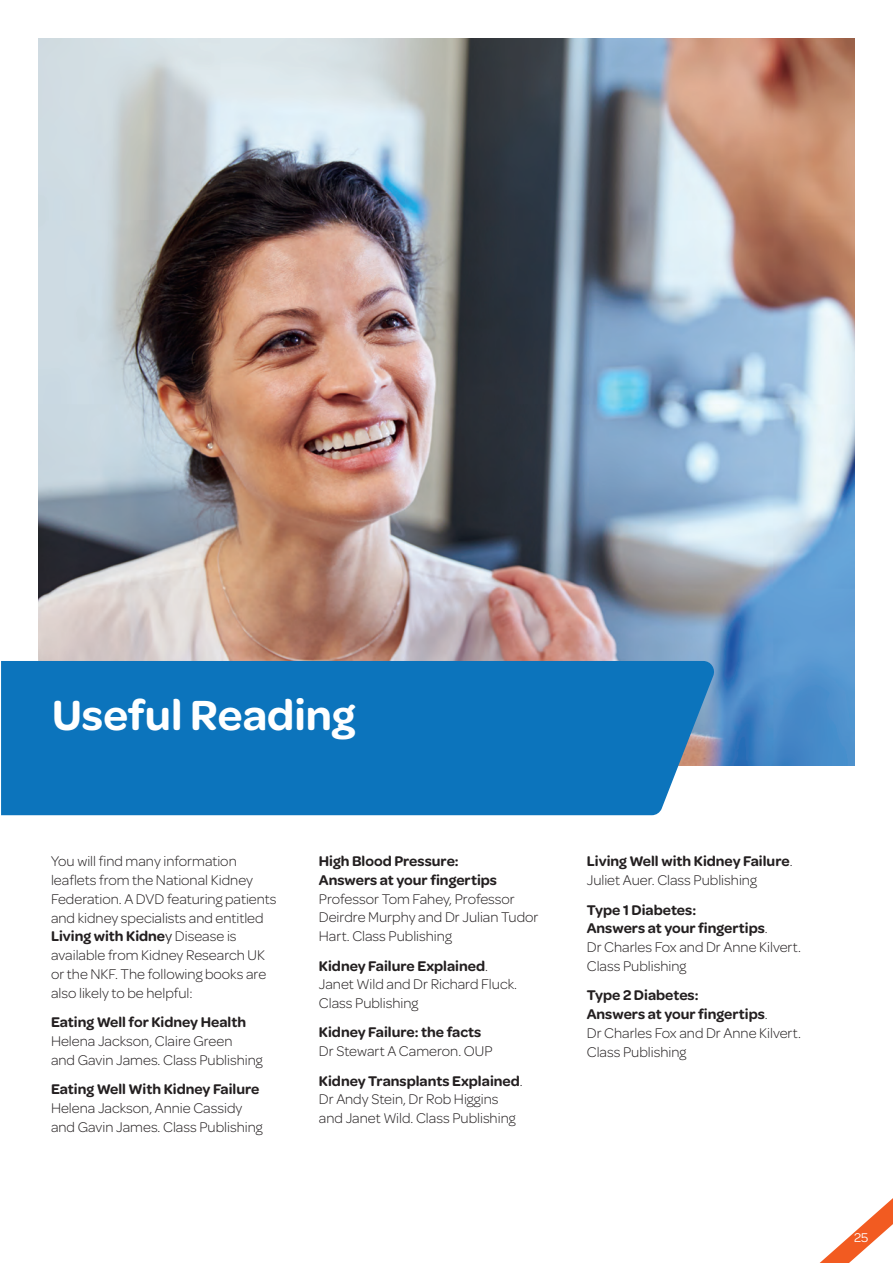
<style>
.page{position:relative;width:893px;height:1263px;background:#fff}
.page>*{position:absolute;margin:0;border:0;box-sizing:border-box;transform-origin:0 0}
.t1{font:600 45px "Omnes";color:#fff}
.t2{font:300 15px/18.8px "Omnes";color:#231f20}
.t3{font:600 15px/18.8px "Omnes";color:#231f20}
.t4{font:13.5px "Omnes";color:#fff}
.s1{font-weight:600}
.s2{font-weight:400}
.s3{font-weight:300}
</style>
<div class="page">
<img style="left:38px;top:38px;width:817px;height:727px">
<div style="left:1px;top:661px;width:715px;height:154px;background:#0c74bc"></div>
<svg style="left:819px;top:1198px;width:74px;height:65px"></svg>
<h1 class="t1" style="left:52px;top:689px;width:305px">Useful Reading</h1>
<p class="t2" style="left:51px;top:852px;width:227px">You will find many information leaflets from the National Kidney<br>Federation. A DVD featuring patients and kidney specialists and entitled<br><span class="s1">Living with Kidne</span><span class="s2">y</span> Disease is available from Kidney Research UK or the NKF. The following books are also likely to be helpful:</p>
<p class="t3" style="left:51px;top:1013px;width:197px">Eating Well for Kidney Health</p>
<p class="t2" style="left:51px;top:1031px;width:213px">Helena Jackson, Claire Green<br>and Gavin James. Class Publishing</p>
<p class="t3" style="left:51px;top:1080px;width:210px">Eating Well With Kidney Failure</p>
<p class="t2" style="left:51px;top:1098px;width:213px">Helena Jackson, Annie Cassidy and Gavin James. Class Publishing</p>
<p class="t3" style="left:319px;top:852px;width:180px">High Blood Pressure:<br>Answers at your fingertips</p>
<p class="t2" style="left:319px;top:889px;width:221px">Professor Tom Fahey, Professor<br>Deirdre Murphy and Dr Julian Tudor<br>Hart. Class Publishing</p>
<p class="t2" style="left:319px;top:956px;width:200px"><span class="s1">Kidney Failure Explained</span>.<br>Janet Wild and Dr Richard Fluck.<br>Class Publishing</p>
<p class="t3" style="left:319px;top:1023px;width:164px">Kidney Failure: the facts</p>
<p class="t3" style="left:319px;top:1036px;width:205px;line-height:29.4px"><span class="s3">Dr Stewart A Cameron. OUP<br></span>Kidney Transplants Explained<span class="s3">.</span></p>
<p class="t2" style="left:319px;top:1090px;width:198px">Dr Andy Stein, Dr Rob Higgins and Janet Wild. Class Publishing</p>
<p class="t3" style="left:587px;top:852px;width:207px">Living Well with Kidney Failure<span class="s3">.<br>Juliet Auer. Class Publishing</span></p>
<p class="t2" style="left:587px;top:900px;width:216px"><span class="s1">Type 1 Diabetes:<br>Answers at your fingertips</span>.<br>Dr Charles Fox and Dr Anne Kilvert.<br>Class Publishing</p>
<p class="t2" style="left:587px;top:986px;width:216px"><span class="s1">Type 2 Diabetes:<br>Answers at your fingertips</span>.<br>Dr Charles Fox and Dr Anne Kilvert.<br>Class Publishing</p>
<p class="t4" style="left:854px;top:1230px;width:16px">25</p>
</div>
